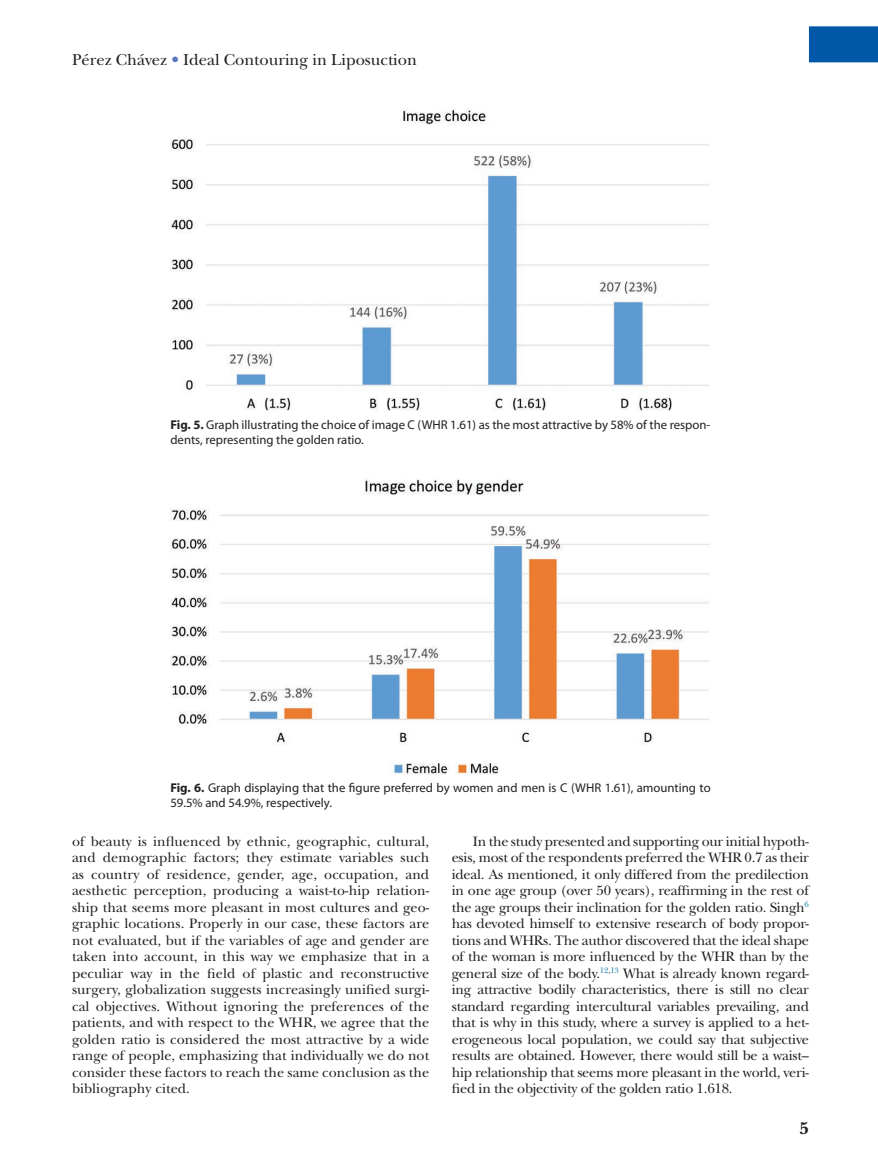
<style>
.page{position:relative;width:878px;height:1175px;background:#fff}
.page>*{position:absolute;margin:0;border:0;box-sizing:border-box;transform-origin:0 0}
.t1{font:700 18px "New Baskerville Std";color:#231f20}
.t2{font:16.5px "New Baskerville Std";color:#231f20}
.t3{font:14.25px/16.5px "New Baskerville Std";letter-spacing:-.005em;color:#231f20;text-align:justify}
.t4{font:12.75px/15px "Myriad Pro";color:#231f20}
.s1{color:#5779bc}
.s2{font-weight:700}
</style>
<div class="page">
<div style="left:808px;top:26px;width:70px;height:36px;background:#0157a8"></div>
<img style="left:170px;top:108px;width:540px;height:303px">
<img style="left:170px;top:478px;width:540px;height:297px">
<p class="t2" style="left:72px;top:50px;width:346px">Pérez Chávez <span class="s1">•</span> Ideal Contouring in Liposuction</p>
<p class="t4" style="left:170px;top:417px;width:541px"><span class="s2">Fig. 5.</span> Graph illustrating the choice of image C (WHR 1.61) as the most attractive by 58% of the respon&shy;dents, representing the golden ratio.</p>
<p class="t4" style="left:170px;top:780px;width:542px"><span class="s2">Fig. 6.</span> Graph displaying that the figure preferred by women and men is C (WHR 1.61), amounting to<br>59.5% and 54.9%, respectively.</p>
<p class="t3" style="left:72px;top:832px;width:359px">of beauty is influenced by ethnic, geographic, cultural, and demographic factors; they estimate variables such as country of residence, gender, age, occupation, and aesthetic perception, producing a waist-to-hip relation&shy;ship that seems more pleasant in most cultures and geo&shy;graphic locations. Properly in our case, these factors are not evaluated, but if the variables of age and gender are taken into account, in this way we emphasize that in a peculiar way in the field of plastic and reconstructive surgery, globalization suggests increasingly unified surgi&shy;cal objectives. Without ignoring the preferences of the patients, and with respect to the WHR, we agree that the golden ratio is considered the most attractive by a wide range of people, emphasizing that individually we do not consider these factors to reach the same conclusion as the bibliography cited.</p>
<p class="t3" style="left:451px;top:832px;width:359px;text-indent:21px">In the study presented and supporting our initial hypoth&shy;esis, most of the respondents preferred the WHR 0.7 as their ideal. As mentioned, it only differed from the predilection in one age group (over 50 years), reaffirming in the rest of the age groups their inclination for the golden ratio. Singh<sup>6 </sup>has devoted himself to extensive research of body propor&shy;tions and WHRs. The author discovered that the ideal shape of the woman is more influenced by the WHR than by the general size of the body.<sup>12</sup><sup>,</sup><sup>13</sup> What is already known regard&shy;ing attractive bodily characteristics, there is still no clear standard regarding intercultural variables prevailing, and that is why in this study, where a survey is applied to a het&shy;erogeneous local population, we could say that subjective results are obtained. However, there would still be a waist– hip relationship that seems more pleasant in the world, veri&shy;fied in the objectivity of the golden ratio 1.618.</p>
<p class="t1" style="left:799px;top:1118px;width:11px">5</p>
</div>
